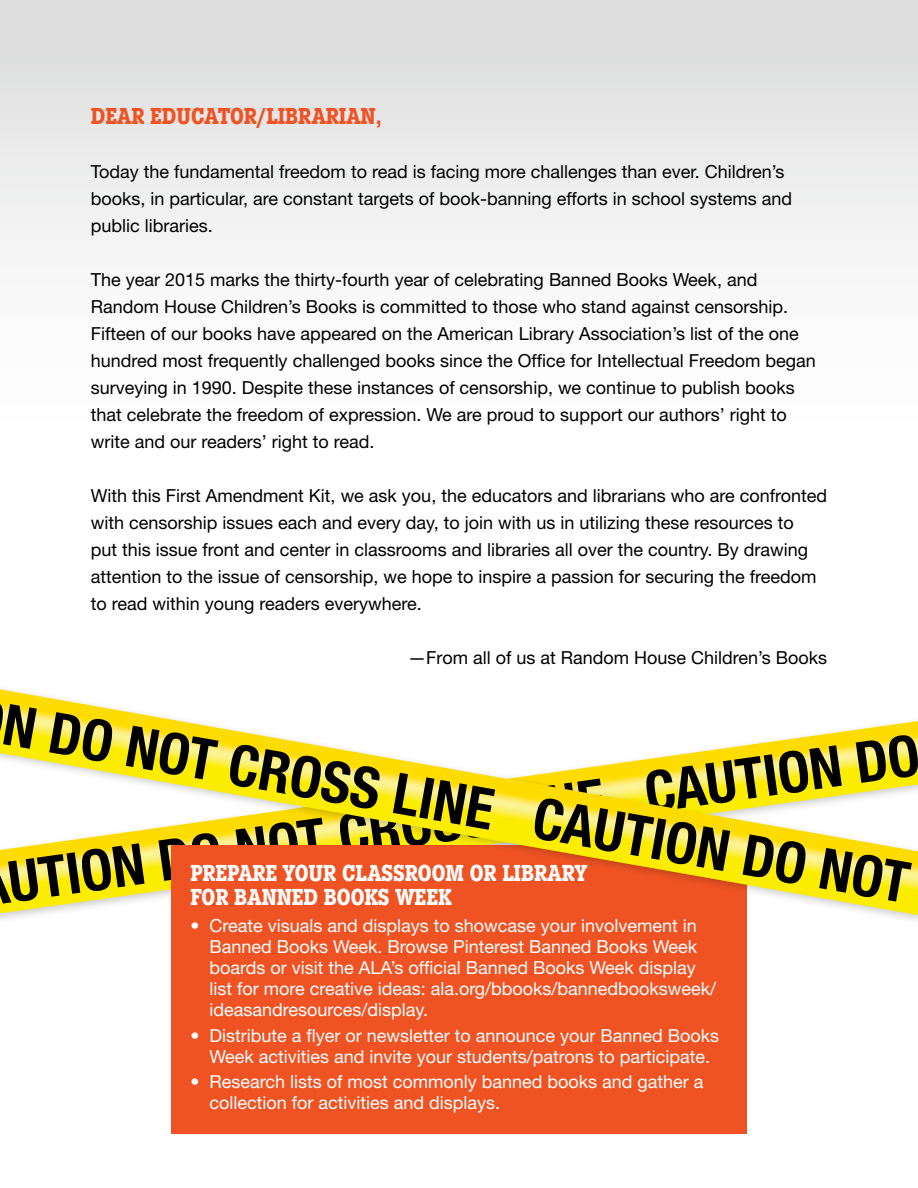
<style>
.page{position:relative;width:918px;height:1188px;background:#fff}
.page>*{position:absolute;margin:0;border:0;box-sizing:border-box;transform-origin:0 0}
.t1{font:700 condensed 57px "Helvetica Neue";color:#000}
.t2{font:700 condensed 22.5px/24px "Lubalin Graph Std";color:#fff}
.t3{font:700 condensed 22.5px "Lubalin Graph Std";color:#f05323}
.t4{font:18px/27px "Helvetica Neue";color:#000}
.t5{font:18px/21px "Helvetica Neue";color:#fff}
</style>
<div class="page">
<div style="left:0;top:0;width:918px;height:491px;background:linear-gradient(to bottom,#dedede,#fff)"></div>
<div style="left:171px;top:845px;width:576px;height:289px;background:#f05323"></div>
<div style="left:0;top:682px;width:918px;height:243px;background:#000;opacity:.2"></div>
<svg style="left:0;top:689px;width:918px;height:226px"></svg>
<p class="t3" style="left:91px;top:102px;width:292px">DEAR EDUCATOR/LIBRARIAN,</p>
<p class="t4" style="left:91px;top:158px;width:703px">Today the fundamental freedom to read is facing more challenges than ever. Children’s books, in particular, are constant targets of book-banning efforts in school systems and public libraries.</p>
<p class="t4" style="left:91px;top:266px;width:726px">The year 2015 marks the thirty-fourth year of celebrating Banned Books Week, and Random House Children’s Books is committed to those who stand against censorship.<br>Fifteen of our books have appeared on the American Library Association’s list of the one hundred most frequently challenged books since the Office for Intellectual Freedom began surveying in 1990. Despite these instances of censorship, we continue to publish books that celebrate the freedom of expression. We are proud to support our authors’ right to write and our readers’ right to read.</p>
<p class="t4" style="left:91px;top:482px;width:738px">With this First Amendment Kit, we ask you, the educators and librarians who are confronted with censorship issues each and every day, to join with us in utilizing these resources to<br>put this issue front and center in classrooms and libraries all over the country. By drawing attention to the issue of censorship, we hope to inspire a passion for securing the freedom to read within young readers everywhere.</p>
<p class="t4" style="left:408px;top:644px;width:420px">—From all of us at Random House Children’s Books</p>
<h1 class="t1" style="left:10px;top:690px;width:921px;rotate:10deg">N DO NOT CROSS LINE CAUTION DO NOT</h1>
<h1 class="t1" style="left:4px;top:848px;width:921px;rotate:-8deg">UTION DO NOT CROSS LINE CAUTION DO</h1>
<p class="t2" style="left:190px;top:861px;width:398px">PREPARE YOUR CLASSROOM OR LIBRARY<br>FOR BANNED BOOKS WEEK</p>
<p class="t5" style="left:209px;top:915px;width:508px;text-indent:-19px">• Create visuals and displays to showcase your involvement in Banned Books Week. Browse Pinterest Banned Books Week boards or visit the ALA’s official Banned Books Week display list for more creative ideas: ala.org/bbooks/bannedbooksweek/ ideasandresources/display.</p>
<p class="t5" style="left:190px;top:1025px;width:530px;text-align:center">• Distribute a flyer or newsletter to announce your Banned Books<br>Week activities and invite your students/patrons to participate.</p>
<p class="t5" style="left:209px;top:1071px;width:496px;text-indent:-19px">• Research lists of most commonly banned books and gather a collection for activities and displays.</p>
</div>
